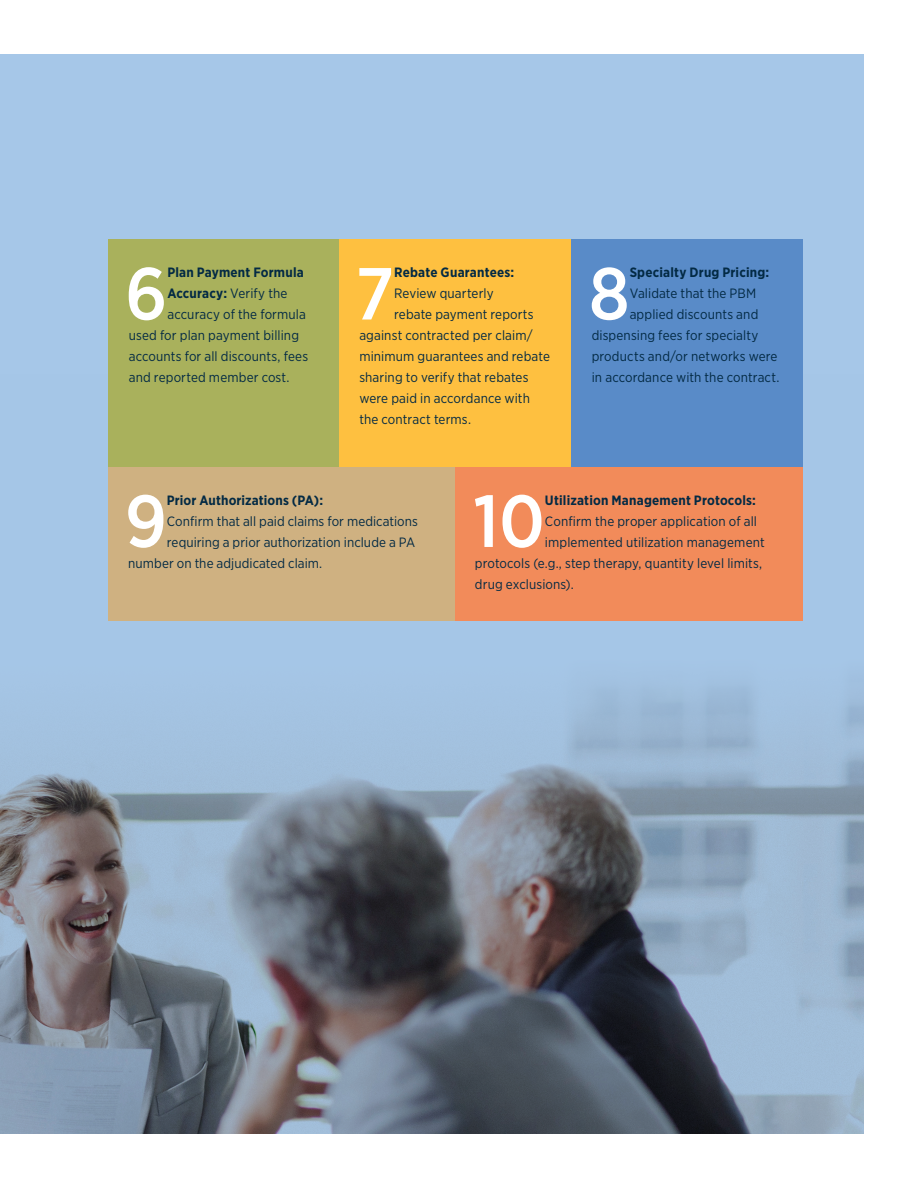
<style>
.page{position:relative;width:918px;height:1188px;background:#fff}
.page>*{position:absolute;margin:0;border:0;box-sizing:border-box;transform-origin:0 0}
.Large_White_Numbers{font:500 73.5px "Gotham Narrow";color:#fff}
.Large_White_Numbers-2{font:13.5px "Gotham Narrow";letter-spacing:.005em;color:#032a44}
.Large_White_Numbers-3{font:700 13.5px "Gotham Narrow";letter-spacing:.015em;color:#032a44}
.s1{font-weight:400}
</style>
<div class="page">
<div style="left:0;top:54px;width:864px;height:1080px;background:#a6c7e8"></div>
<img style="left:0;top:375px;width:864px;height:759px">
<div style="left:108px;top:240px;width:232px;height:227px;background:#a9b15c"></div>
<div style="left:572px;top:240px;width:231px;height:227px;background:#598bc8"></div>
<div style="left:455px;top:467px;width:348px;height:154px;background:#f28b5a"></div>
<div style="left:108px;top:467px;width:347px;height:154px;background:#cfb181"></div>
<div style="left:339px;top:240px;width:231px;height:227px;background:#fec040"></div>
<p class="Large_White_Numbers" style="left:125px;top:247px;width:44px">6</p>
<p class="Large_White_Numbers-3" style="left:167px;top:264px;width:138px">Plan Payment Formula</p>
<p class="Large_White_Numbers-3" style="left:167px;top:285px;width:122px">Accuracy: <span class="s1">Verify the</span></p>
<p class="Large_White_Numbers-2" style="left:167px;top:306px;width:140px">accuracy of the formula</p>
<p class="Large_White_Numbers-2" style="left:129px;top:327px;width:172px">used for plan payment billing</p>
<p class="Large_White_Numbers-2" style="left:129px;top:348px;width:181px">accounts for all discounts, fees</p>
<p class="Large_White_Numbers-2" style="left:129px;top:369px;width:162px">and reported member cost.</p>
<p class="Large_White_Numbers" style="left:355px;top:247px;width:40px">7</p>
<p class="Large_White_Numbers-3" style="left:394px;top:264px;width:122px">Rebate Guarantees:</p>
<p class="Large_White_Numbers-2" style="left:394px;top:285px;width:101px">Review quarterly</p>
<p class="Large_White_Numbers-2" style="left:394px;top:306px;width:141px">rebate payment reports</p>
<p class="Large_White_Numbers-2" style="left:359px;top:327px;width:175px">against contracted per claim/</p>
<p class="Large_White_Numbers-2" style="left:359px;top:348px;width:192px">minimum guarantees and rebate</p>
<p class="Large_White_Numbers-2" style="left:359px;top:369px;width:171px">sharing to verify that rebates</p>
<p class="Large_White_Numbers-2" style="left:359px;top:390px;width:172px">were paid in accordance with</p>
<p class="Large_White_Numbers-2" style="left:359px;top:411px;width:113px">the contract terms.</p>
<p class="Large_White_Numbers" style="left:589px;top:247px;width:42px">8</p>
<p class="Large_White_Numbers-3" style="left:630px;top:264px;width:141px">Specialty Drug Pricing:</p>
<p class="Large_White_Numbers-2" style="left:630px;top:285px;width:128px">Validate that the PBM</p>
<p class="Large_White_Numbers-2" style="left:630px;top:306px;width:130px">applied discounts and</p>
<p class="Large_White_Numbers-2" style="left:592px;top:327px;width:168px">dispensing fees for specialty</p>
<p class="Large_White_Numbers-2" style="left:592px;top:348px;width:187px">products and/or networks were</p>
<p class="Large_White_Numbers-2" style="left:592px;top:369px;width:189px">in accordance with the contract.</p>
<p class="Large_White_Numbers" style="left:125px;top:475px;width:44px">9</p>
<p class="Large_White_Numbers-3" style="left:167px;top:492px;width:158px">Prior Authorizations (PA):</p>
<p class="Large_White_Numbers-2" style="left:167px;top:513px;width:253px">Confirm that all paid claims for medications</p>
<p class="Large_White_Numbers-2" style="left:167px;top:534px;width:250px">requiring a prior authorization include a PA</p>
<p class="Large_White_Numbers-2" style="left:128px;top:555px;width:196px">number on the adjudicated claim.</p>
<p class="Large_White_Numbers" style="left:473px;top:475px;width:73px">10</p>
<p class="Large_White_Numbers-3" style="left:545px;top:492px;width:213px">Utilization Management Protocols:</p>
<p class="Large_White_Numbers-2" style="left:545px;top:513px;width:214px">Confirm the proper application of all</p>
<p class="Large_White_Numbers-2" style="left:545px;top:534px;width:221px">implemented utilization management</p>
<p class="Large_White_Numbers-2" style="left:475px;top:555px;width:289px">protocols (e.g., step therapy, quantity level limits,</p>
<p class="Large_White_Numbers-2" style="left:475px;top:576px;width:100px">drug exclusions).</p>
</div>
